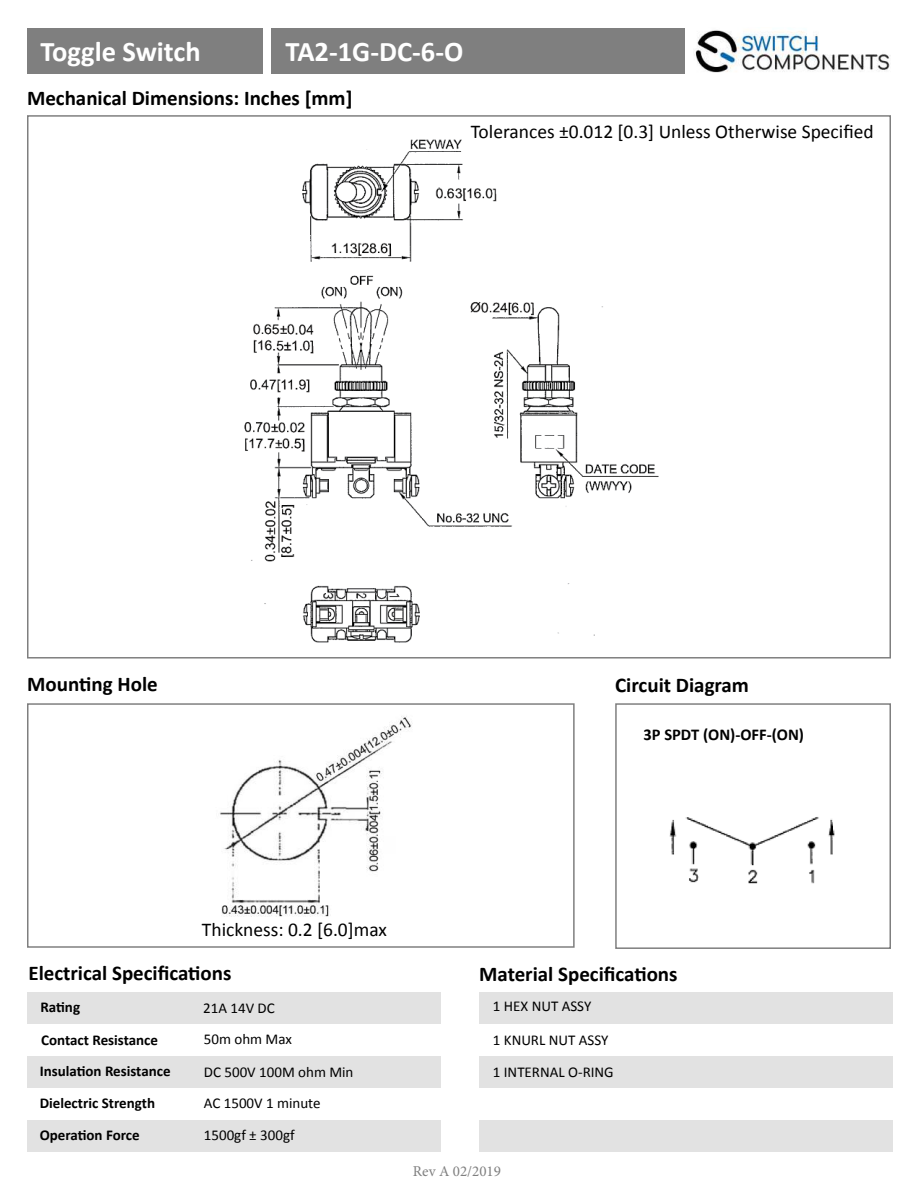
<style>
.page{position:relative;width:918px;height:1188px;background:#fff}
.page>*{position:absolute;margin:0;border:0;box-sizing:border-box;transform-origin:0 0}
.t1{font:700 28.5px "Calibri";color:#fff}
.t2{font:700 21px "Calibri";color:#000}
.t3{font:19.5px "Calibri";color:#000}
.t4{font:700 16.5px "Calibri";color:#000}
.t5{font:15px/32px "Calibri";color:#000}
.t6{font:700 15px/32.1px "Calibri";color:#000}
.t7{font:15px "Minion Pro";color:#7f7f7f}
</style>
<div class="page">
<img style="left:695px;top:30px;width:196px;height:43px">
<div style="left:27px;top:29px;width:236px;height:45px;background:#7f7f7f"></div>
<div style="left:27px;top:703px;width:548px;height:245px;border:2px solid #7f7f7f"></div>
<div style="left:615px;top:703px;width:276px;height:246px;border:2px solid #7f7f7f"></div>
<div style="left:27px;top:992px;width:414px;height:31px;background:#e2e2e2"></div>
<div style="left:479px;top:992px;width:414px;height:31px;background:#e2e2e2"></div>
<div style="left:27px;top:1056px;width:414px;height:32px;background:#e2e2e2"></div>
<div style="left:479px;top:1056px;width:414px;height:32px;background:#e2e2e2"></div>
<div style="left:27px;top:1120px;width:414px;height:32px;background:#e2e2e2"></div>
<div style="left:479px;top:1120px;width:414px;height:32px;background:#e2e2e2"></div>
<div style="left:271px;top:28px;width:414px;height:46px;background:#7f7f7f"></div>
<img style="left:220px;top:716px;width:192px;height:201px">
<img style="left:669px;top:817px;width:166px;height:67px">
<img style="left:244px;top:139px;width:415px;height:504px">
<h1 class="t1" style="left:40px;top:31px;width:162px">Toggle Switch</h1>
<h1 class="t1" style="left:286px;top:41px;width:179px">TA2-1G-DC-6-O</h1>
<p class="t2" style="left:27px;top:90px;width:327px">Mechanical Dimensions: Inches [mm]</p>
<p class="t3" style="left:471px;top:119px;width:404px">Tolerances ±0.012 [0.3] Unless Otherwise Speci昀椀ed</p>
<p class="t2" style="left:27px;top:669px;width:132px">Moun琀椀ng Hole</p>
<p class="t2" style="left:615px;top:671px;width:135px">Circuit Diagram</p>
<p class="t3" style="left:202px;top:923px;width:187px">Thickness: 0.2 [6.0]max</p>
<p class="t4" style="left:644px;top:728px;width:162px">3P SPDT (ON)-OFF-(ON)</p>
<p class="t2" style="left:28px;top:958px;width:205px">Electrical Speci昀椀ca琀椀ons</p>
<p class="t2" style="left:479px;top:959px;width:200px">Material Speci昀椀ca琀椀ons</p>
<p class="t6" style="left:40px;top:990px;width:119px;line-height:33px">Ra琀椀ng<br>Contact Resistance</p>
<p class="t5" style="left:493px;top:992px;width:100px">1 HEX NUT ASSY</p>
<p class="t5" style="left:203px;top:993px;width:73px">21A 14V DC</p>
<p class="t5" style="left:204px;top:1024px;width:90px">50m ohm Max</p>
<p class="t5" style="left:493px;top:1025px;width:122px">1 KNURL NUT ASSY<br>1 INTERNAL O-RING</p>
<p class="t6" style="left:40px;top:1055px;width:132px">Insula琀椀on Resistance<br>Dielectric Strength<br>Opera琀椀on Force</p>
<p class="t5" style="left:204px;top:1057px;width:151px">DC 500V 100M ohm Min</p>
<p class="t5" style="left:204px;top:1089px;width:118px">AC 1500V 1 minute<br>1500gf ± 300gf</p>
<p class="t7" style="left:413px;top:1162px;width:90px">Rev A 02/2019</p>
</div>
